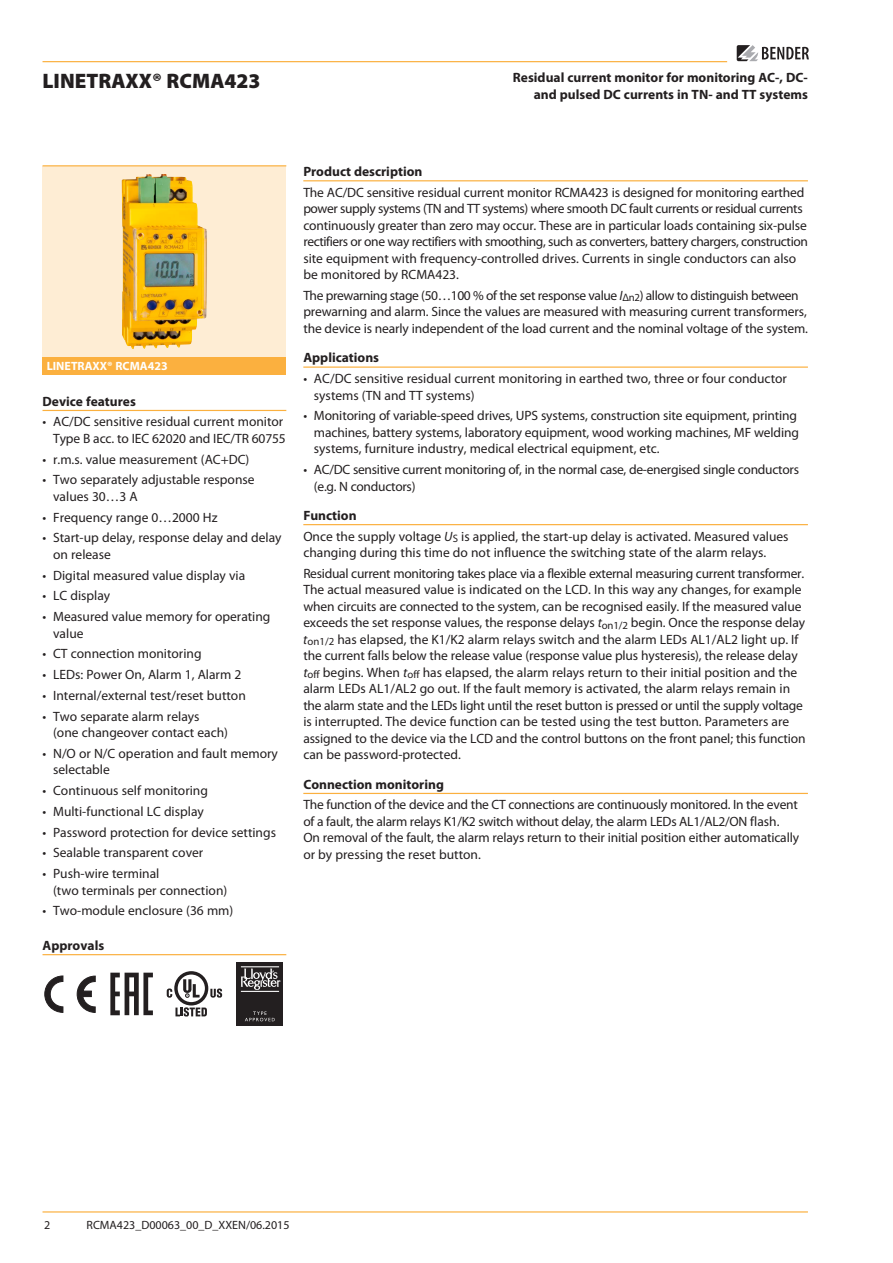
<style>
.page{position:relative;width:893px;height:1263px;background:#fff}
.page>*{position:absolute;margin:0;border:0;box-sizing:border-box;transform-origin:0 0}
.t1{font:900 21px "Myriad Pro";color:#231f20}
.t2{font:13.5px/16.5px "Myriad Pro";letter-spacing:-.01em;color:#231f20}
.t3{font:700 13.5px/16.5px "Myriad Pro";color:#231f20;text-align:right}
.t4{font:12px "Myriad Pro";color:#231f20}
.t5{font:700 12px "Myriad Pro";color:#fff}
.s1{font-style:italic}
.s2{font-weight:700}
</style>
<div class="page">
<hr style="left:43px;top:61px;width:684px;height:1px;background:#fbb03f">
<hr style="left:43px;top:1211px;width:765px;height:1px;background:#fbb03f">
<svg style="left:737px;top:45px;width:72px;height:16px"></svg>
<div style="left:43px;top:166px;width:243px;height:191px;background:#feedd4"></div>
<img style="left:122px;top:174px;width:85px;height:175px">
<hr style="left:43px;top:165px;width:243px;height:1px;background:#fbb03f">
<div style="left:43px;top:357px;width:243px;height:17px;background:#fbb03f"></div>
<hr style="left:43px;top:410px;width:243px;height:1px;background:#fbb03f">
<hr style="left:43px;top:954px;width:243px;height:1px;background:#fbb03f">
<svg style="left:45px;top:975px;width:18px;height:38px"></svg>
<svg style="left:77px;top:975px;width:19px;height:38px"></svg>
<svg style="left:110px;top:973px;width:43px;height:42px"></svg>
<div style="left:174px;top:971px;width:34px;height:34px;border:3px solid #231f20;border-radius:50%"></div>
<svg style="left:183px;top:979px;width:17px;height:18px"></svg>
<svg style="left:175px;top:1007px;width:32px;height:10px"></svg>
<svg style="left:210px;top:988px;width:12px;height:10px"></svg>
<svg style="left:167px;top:988px;width:5px;height:10px"></svg>
<div style="left:236px;top:962px;width:47px;height:64px;background:#231f20"></div>
<hr style="left:241px;top:991px;width:38px;height:1px;background:#fff">
<hr style="left:241px;top:966px;width:38px;height:1px;background:#fff">
<svg style="left:241px;top:969px;width:39px;height:21px"></svg>
<svg style="left:245px;top:1011px;width:30px;height:10px"></svg>
<hr style="left:303px;top:180px;width:505px;height:1px;background:#fbb03f">
<hr style="left:303px;top:366px;width:505px;height:2px;background:#fbb03f">
<hr style="left:303px;top:524px;width:505px;height:1px;background:#fbb03f">
<hr style="left:303px;top:793px;width:505px;height:1px;background:#fbb03f">
<h1 class="t1" style="left:43px;top:69px;width:220px">LINETRAXX® RCMA423</h1>
<p class="t3" style="left:513px;top:70px;width:296px">Residual current monitor for monitoring AC-, DC&shy;and pulsed DC currents in TN- and TT systems</p>
<p class="t5" style="left:47px;top:359px;width:122px">LINETRAXX® RCMA423</p>
<p class="t3" style="left:43px;top:393px;width:95px">Device features</p>
<p class="t2" style="left:43px;top:414px;width:245px;text-align:right">• AC/DC sensitive residual current monitor<br>Type B acc. to IEC 62020 and IEC/TR 60755</p>
<p class="t2" style="left:43px;top:451px;width:208px">• r.m.s. value measurement (AC+DC)</p>
<p class="t2" style="left:53px;top:472px;width:203px;text-indent:-11px">• Two separately adjustable response values 30…3 A</p>
<p class="t2" style="left:43px;top:509px;width:176px">• Frequency range 0…2000 Hz</p>
<p class="t2" style="left:53px;top:530px;width:230px;text-indent:-11px">• Start-up delay, response delay and delay on release</p>
<p class="t2" style="left:43px;top:567px;width:204px">• Digital measured value display via</p>
<p class="t2" style="left:43px;top:588px;width:69px">• LC display</p>
<p class="t2" style="left:53px;top:609px;width:219px;text-indent:-11px">• Measured value memory for operating value</p>
<p class="t2" style="left:43px;top:646px;width:161px">• CT connection monitoring</p>
<p class="t2" style="left:43px;top:667px;width:200px">• LEDs: Power On, Alarm 1, Alarm 2</p>
<p class="t2" style="left:43px;top:687px;width:205px">• Internal/external test/reset button</p>
<p class="t2" style="left:53px;top:708px;width:176px;text-indent:-11px">• Two separate alarm relays (one changeover contact each)</p>
<p class="t2" style="left:53px;top:745px;width:226px;text-indent:-11px">• N/O or N/C operation and fault memory selectable</p>
<p class="t2" style="left:43px;top:783px;width:167px">• Continuous self monitoring</p>
<p class="t2" style="left:43px;top:803px;width:163px">• Multi-functional LC display</p>
<p class="t2" style="left:43px;top:824px;width:235px">• Password protection for device settings</p>
<p class="t2" style="left:43px;top:845px;width:162px">• Sealable transparent cover</p>
<p class="t2" style="left:53px;top:866px;width:176px;text-indent:-11px">• Push-wire terminal<br>(two terminals per connection)</p>
<p class="t2" style="left:43px;top:903px;width:192px">• Two-module enclosure (36 mm)</p>
<p class="t3" style="left:43px;top:937px;width:63px">Approvals</p>
<p class="t3" style="left:303px;top:163px;width:121px">Product description</p>
<p class="t2" style="left:303px;top:184px;width:506px">The AC/DC sensitive residual current monitor RCMA423 is designed for monitoring earthed power supply systems (TN and TT systems) where smooth DC fault currents or residual currents continuously greater than zero may occur. These are in particular loads containing six-pulse rectifiers or one way rectifiers with smoothing, such as converters, battery chargers, construction site equipment with frequency-controlled drives. Currents in single conductors can also be monitored by RCMA423.</p>
<p class="t2" style="left:303px;top:287px;width:506px">The prewarning stage (50…100 % of the set response value <span class="s1">I</span><sub>Δn2</sub>) allow to distinguish between prewarning and alarm. Since the values are measured with measuring current transformers, the device is nearly independent of the load current and the nominal voltage of the system.</p>
<p class="t3" style="left:303px;top:350px;width:77px">Applications</p>
<p class="t2" style="left:314px;top:370px;width:474px;text-indent:-11px">• AC/DC sensitive residual current monitoring in earthed two, three or four conductor systems (TN and TT systems)</p>
<p class="t2" style="left:314px;top:408px;width:487px;text-indent:-11px">• Monitoring of variable-speed drives, UPS systems, construction site equipment, printing machines, battery systems, laboratory equipment, wood working machines, MF welding systems, furniture industry, medical electrical equipment, etc.</p>
<p class="t2" style="left:314px;top:461px;width:487px;text-indent:-11px">• AC/DC sensitive current monitoring of, in the normal case, de-energised single conductors (e.g. N conductors)</p>
<p class="t2" style="left:303px;top:505px;width:487px;line-height:20.9px"><span class="s2">Function<br></span>Once the supply voltage <span class="s1">U</span><sub>S</sub> is applied, the start-up delay is activated. Measured values</p>
<p class="t2" style="left:303px;top:542px;width:502px;line-height:20.7px">changing during this time do not influence the switching state of the alarm relays.<br>Residual current monitoring takes place via a flexible external measuring current transformer.</p>
<p class="t2" style="left:303px;top:582px;width:504px">The actual measured value is indicated on the LCD. In this way any changes, for example when circuits are connected to the system, can be recognised easily. If the measured value exceeds the set response values, the response delays <span class="s1">t</span><sub>on1/2</sub> begin. Once the response delay <span class="s1">t</span><sub>on1/2</sub> has elapsed, the K1/K2 alarm relays switch and the alarm LEDs AL1/AL2 light up. If the current falls below the release value (response value plus hysteresis), the release delay <span class="s1">t</span><sub>off</sub> begins. When <span class="s1">t</span><sub>off</sub> has elapsed, the alarm relays return to their initial position and the alarm LEDs AL1/AL2 go out. If the fault memory is activated, the alarm relays remain in the alarm state and the LEDs light until the reset button is pressed or until the supply voltage is interrupted. The device function can be tested using the test button. Parameters are assigned to the device via the LCD and the control buttons on the front panel; this function can be password-protected.</p>
<p class="t3" style="left:303px;top:776px;width:142px">Connection monitoring</p>
<p class="t2" style="left:303px;top:797px;width:497px">The function of the device and the CT connections are continuously monitored. In the event of a fault, the alarm relays K1/K2 switch without delay, the alarm LEDs AL1/AL2/ON flash.<br>On removal of the fault, the alarm relays return to their initial position either automatically or by pressing the reset button.</p>
<p class="t4" style="left:44px;top:1218px;width:8px">2</p>
<p class="t4" style="left:87px;top:1218px;width:204px">RCMA423_D00063_00_D_XXEN/06.2015</p>
</div>
